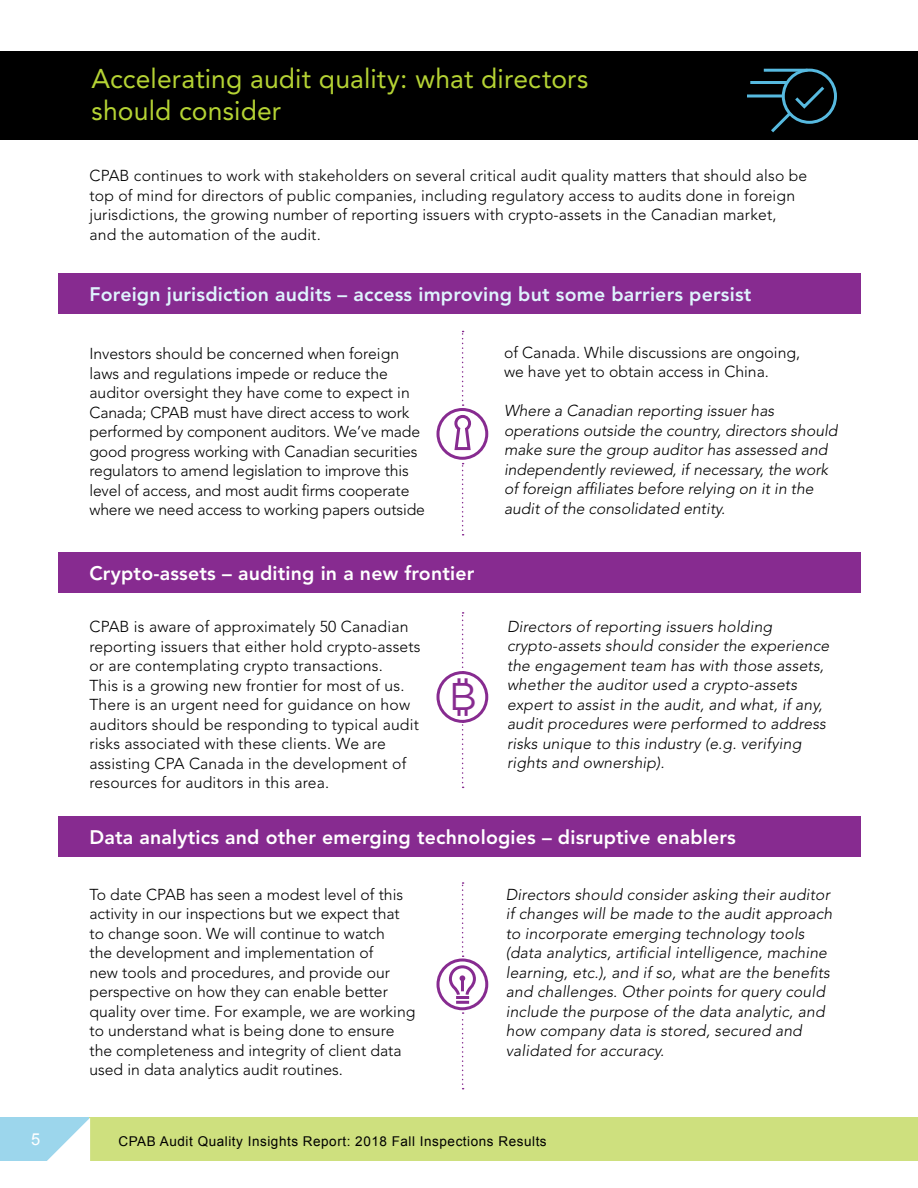
<style>
.page{position:relative;width:918px;height:1188px;background:#fff}
.page>*{position:absolute;margin:0;border:0;box-sizing:border-box;transform-origin:0 0}
.t1{font:38.55px "Gotham";color:#872b90}
.t2{font:27px/31.5px "Avenir";letter-spacing:.005em;color:#b5d334}
.t3{font:800 19.5px "Avenir";letter-spacing:.01em;color:#fff}
.t4{font:800 19.5px "Avenir";letter-spacing:.01em;color:#dff3fd}
.t5{font:16.5px "Arial";color:#fff}
.t6{font:300 15.75px/19.5px "Avenir";color:#000}
.t7{font:italic 300 15.75px/19.5px "Avenir";letter-spacing:.01em;color:#000}
.t8{font:13.5px "Arial";letter-spacing:.04em;color:#000}
</style>
<div class="page">
<div style="left:0;top:1118px;width:89px;height:43px;background:#9cd6ec"></div>
<div style="left:90px;top:1118px;width:828px;height:43px;background:#cee07e"></div>
<svg style="left:47px;top:1118px;width:43px;height:43px"></svg>
<div style="left:0;top:51px;width:918px;height:89px;background:#000"></div>
<div style="left:782px;top:69px;width:55px;height:55px;border:3px solid #57bae0;border-radius:50%"></div>
<svg style="left:768px;top:83px;width:59px;height:50px"></svg>
<hr style="left:750px;top:81px;width:37px;height:3px;background:#57bae0">
<hr style="left:764px;top:69px;width:44px;height:3px;background:#57bae0">
<hr style="left:747px;top:94px;width:37px;height:3px;background:#57bae0">
<div style="left:58px;top:273px;width:802px;height:41px;background:#872b90"></div>
<div style="left:58px;top:552px;width:802px;height:40px;background:#872b90"></div>
<div style="left:58px;top:816px;width:802px;height:40px;background:#872b90"></div>
<div style="left:437px;top:408px;width:51px;height:52px;border:3px solid #872b90;border-radius:50%"></div>
<svg style="left:453px;top:413px;width:20px;height:38px"></svg>
<svg style="left:462px;top:331px;width:2px;height:75px"></svg>
<svg style="left:462px;top:463px;width:2px;height:73px"></svg>
<svg style="left:462px;top:882px;width:2px;height:75px"></svg>
<svg style="left:462px;top:1012px;width:2px;height:77px"></svg>
<div style="left:437px;top:671px;width:51px;height:52px;border:3px solid #872b90;border-radius:50%"></div>
<svg style="left:458px;top:612px;width:10px;height:73px"></svg>
<svg style="left:458px;top:709px;width:10px;height:79px"></svg>
<div style="left:437px;top:958px;width:51px;height:52px;border:3px solid #872b90;border-radius:50%"></div>
<svg style="left:447px;top:964px;width:30px;height:40px"></svg>
<h2 class="t2" style="left:92px;top:63px;width:498px">Accelerating audit quality: what directors should consider</h2>
<p class="t6" style="left:89px;top:166px;width:719px">CPAB continues to work with stakeholders on several critical audit quality matters that should also be top of mind for directors of public companies, including regulatory access to audits done in foreign jurisdictions, the growing number of reporting issuers with crypto-assets in the Canadian market,<br>and the automation of the audit.</p>
<p class="t4" style="left:89px;top:282px;width:664px">Foreign jurisdiction audits – access improving but some barriers persist</p>
<p class="t6" style="left:89px;top:344px;width:337px">Investors should be concerned when foreign laws and regulations impede or reduce the auditor oversight they have come to expect in Canada; CPAB must have direct access to work performed by component auditors. We’ve made good progress working with Canadian securities regulators to amend legislation to improve this level of access, and most audit firms cooperate where we need access to working papers outside</p>
<p class="t6" style="left:504px;top:343px;width:298px">of Canada. While discussions are ongoing, we have yet to obtain access in China.</p>
<p class="t7" style="left:504px;top:401px;width:335px">Where a Canadian reporting issuer has operations outside the country, directors should make sure the group auditor has assessed and independently reviewed, if necessary, the work of foreign affiliates before relying on it in the audit of the consolidated entity.</p>
<p class="t3" style="left:89px;top:561px;width:386px">Crypto-assets – auditing in a new frontier</p>
<p class="t6" style="left:89px;top:617px;width:333px">CPAB is aware of approximately 50 Canadian reporting issuers that either hold crypto-assets or are contemplating crypto transactions.<br>This is a growing new frontier for most of us.<br>There is an urgent need for guidance on how auditors should be responding to typical audit risks associated with these clients. We are assisting CPA Canada in the development of resources for auditors in this area.</p>
<h1 class="t1" style="left:449px;top:672px;width:29px">B</h1>
<p class="t7" style="left:507px;top:617px;width:324px">Directors of reporting issuers holding crypto-assets should consider the experience the engagement team has with those assets, whether the auditor used a crypto-assets expert to assist in the audit, and what, if any, audit procedures were performed to address risks unique to this industry (e.g. verifying rights and ownership).</p>
<p class="t3" style="left:89px;top:825px;width:648px">Data analytics and other emerging technologies – disruptive enablers</p>
<p class="t6" style="left:89px;top:885px;width:327px">To date CPAB has seen a modest level of this activity in our inspections but we expect that to change soon. We will continue to watch<br>the development and implementation of<br>new tools and procedures, and provide our perspective on how they can enable better quality over time. For example, we are working to understand what is being done to ensure the completeness and integrity of client data used in data analytics audit routines.</p>
<p class="t7" style="left:506px;top:885px;width:328px">Directors should consider asking their auditor if changes will be made to the audit approach to incorporate emerging technology tools (data analytics, artificial intelligence, machine learning, etc.), and if so, what are the benefits and challenges. Other points for query could include the purpose of the data analytic, and how company data is stored, secured and validated for accuracy.</p>
<p class="t5" style="left:31px;top:1128px;width:11px">5</p>
<p class="t8" style="left:118px;top:1132px;width:430px">CPAB Audit Quality Insights Report: 2018 Fall Inspections Results</p>
</div>
